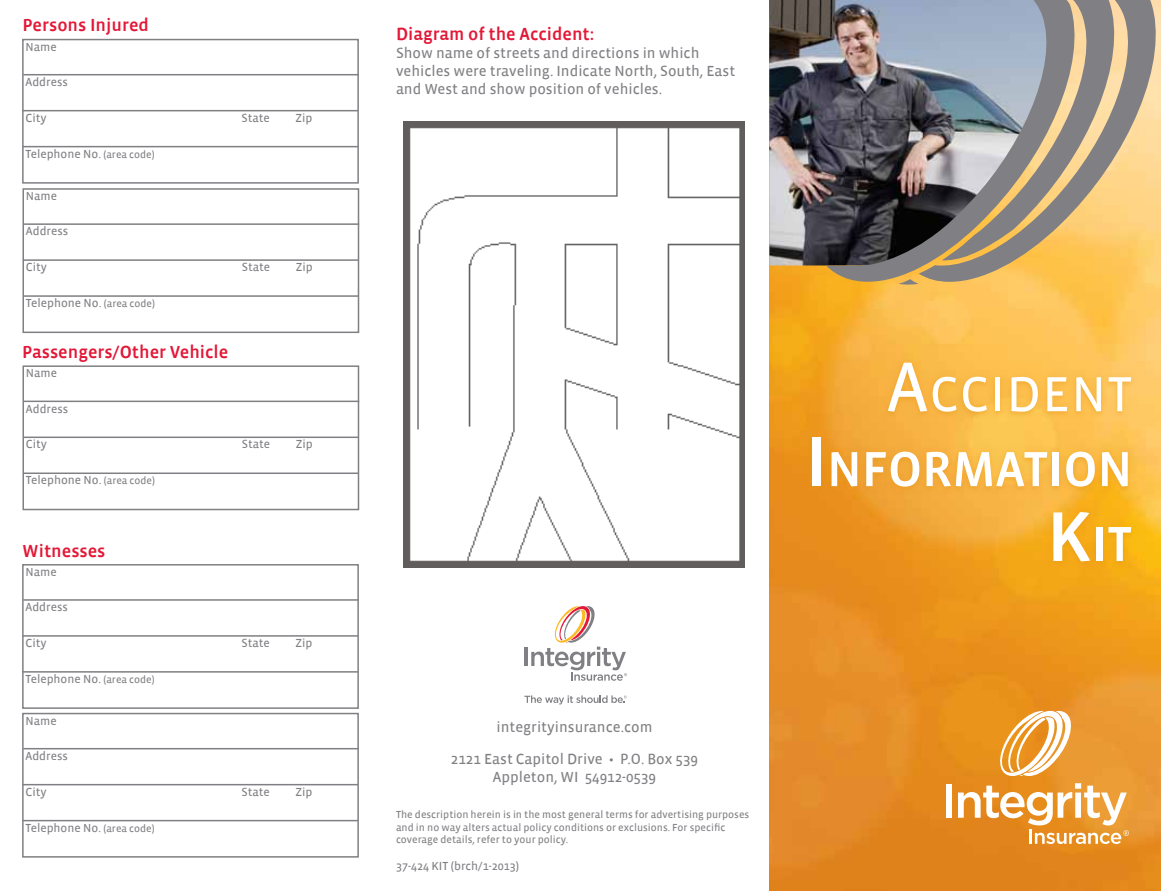
<style>
.page{position:relative;width:1161px;height:891px;background:#fff}
.page>*{position:absolute;margin:0;border:0;box-sizing:border-box;transform-origin:0 0}
.t1{font:50.4px/74.8px "Vista Sans Med";letter-spacing:-.005em;color:#fff;text-align:right}
.t2{font:50.4px "Vista Sans Reg";letter-spacing:.03em;color:#fff}
.t3{font:18px "Vista Sans Med";color:#e31837}
.t4{font:15px/18px "Vista Sans Reg";color:#807f83}
.t5{font:12px "Vista Sans Reg";color:#807f83}
.t6{font:10.5px/12.6px "Vista Sans Reg";color:#807f83}
.s1{font-size:10.5px}
.s2{font-size:72px}
</style>
<div class="page">
<img style="left:403px;top:122px;width:341px;height:446px">
<hr style="left:525px;top:647px;width:3px;height:19px;background:#807f83">
<svg style="left:524px;top:695px;width:103px;height:10px"></svg>
<svg style="left:531px;top:606px;width:96px;height:75px"></svg>
<img style="left:770px;top:266px;width:391px;height:625px">
<div style="left:946px;top:784px;width:6px;height:34px;background:#fff"></div>
<svg style="left:997px;top:711px;width:77px;height:65px"></svg>
<svg style="left:958px;top:783px;width:171px;height:61px"></svg>
<div style="left:802px;top:353px;width:338px;height:217px;background:#e89719;opacity:.35"></div>
<div style="left:22px;top:39px;width:337px;height:145px;border:2px solid #807f83"></div>
<hr style="left:23px;top:74px;width:336px;height:1px;background:#807f83">
<hr style="left:22px;top:110px;width:336px;height:1px;background:#807f83">
<hr style="left:22px;top:146px;width:336px;height:1px;background:#807f83">
<div style="left:22px;top:188px;width:337px;height:145px;border:2px solid #807f83"></div>
<hr style="left:24px;top:223px;width:335px;height:2px;background:#807f83">
<hr style="left:23px;top:259px;width:335px;height:2px;background:#807f83">
<hr style="left:23px;top:295px;width:335px;height:2px;background:#807f83">
<div style="left:22px;top:365px;width:337px;height:145px;border:2px solid #807f83"></div>
<hr style="left:24px;top:401px;width:335px;height:1px;background:#807f83">
<hr style="left:23px;top:437px;width:335px;height:1px;background:#807f83">
<hr style="left:23px;top:473px;width:335px;height:1px;background:#807f83">
<div style="left:22px;top:564px;width:337px;height:145px;border:2px solid #807f83"></div>
<hr style="left:23px;top:599px;width:336px;height:2px;background:#807f83">
<hr style="left:22px;top:635px;width:336px;height:2px;background:#807f83">
<hr style="left:22px;top:671px;width:336px;height:2px;background:#807f83">
<div style="left:22px;top:713px;width:337px;height:145px;border:2px solid #807f83"></div>
<hr style="left:23px;top:748px;width:336px;height:1px;background:#807f83">
<hr style="left:22px;top:784px;width:336px;height:1px;background:#807f83">
<hr style="left:22px;top:820px;width:336px;height:1px;background:#807f83">
<img style="left:769px;top:0;width:57px;height:266px">
<svg style="left:1088px;top:0;width:73px;height:282px;background:#ddbe84"></svg>
<img style="left:826px;top:0;width:262px;height:282px">
<svg style="left:942px;top:0;width:187px;height:261px;background:#a9a293"></svg>
<svg style="left:899px;top:279px;width:20px;height:7px"></svg>
<h2 class="t3" style="left:22px;top:16px;width:128px">Persons Injured</h2>
<p class="t5" style="left:26px;top:40px;width:33px">Name</p>
<p class="t5" style="left:26px;top:76px;width:44px">Address</p>
<p class="t5" style="left:26px;top:112px;width:23px">City</p>
<p class="t5" style="left:242px;top:112px;width:30px">State</p>
<p class="t5" style="left:296px;top:112px;width:18px">Zip</p>
<p class="t5" style="left:26px;top:148px;width:131px">Telephone No. <span class="s1">(area code)</span></p>
<p class="t5" style="left:26px;top:190px;width:33px">Name</p>
<p class="t5" style="left:26px;top:225px;width:44px">Address</p>
<p class="t5" style="left:26px;top:261px;width:23px">City</p>
<p class="t5" style="left:242px;top:261px;width:30px">State</p>
<p class="t5" style="left:296px;top:261px;width:18px">Zip</p>
<p class="t5" style="left:26px;top:297px;width:131px">Telephone No. <span class="s1">(area code)</span></p>
<h2 class="t3" style="left:22px;top:343px;width:208px">Passengers/Other Vehicle</h2>
<p class="t5" style="left:26px;top:367px;width:33px">Name</p>
<p class="t5" style="left:26px;top:402px;width:44px">Address</p>
<p class="t5" style="left:26px;top:438px;width:23px">City</p>
<p class="t5" style="left:242px;top:438px;width:30px">State</p>
<p class="t5" style="left:296px;top:438px;width:18px">Zip</p>
<p class="t5" style="left:26px;top:474px;width:131px">Telephone No. <span class="s1">(area code)</span></p>
<h2 class="t3" style="left:22px;top:542px;width:85px">Witnesses</h2>
<p class="t5" style="left:26px;top:566px;width:33px">Name</p>
<p class="t5" style="left:26px;top:601px;width:44px">Address</p>
<p class="t5" style="left:26px;top:637px;width:23px">City</p>
<p class="t5" style="left:242px;top:637px;width:30px">State</p>
<p class="t5" style="left:296px;top:637px;width:18px">Zip</p>
<p class="t5" style="left:26px;top:673px;width:131px">Telephone No. <span class="s1">(area code)</span></p>
<p class="t5" style="left:26px;top:714px;width:33px">Name</p>
<p class="t5" style="left:26px;top:750px;width:44px">Address</p>
<p class="t5" style="left:26px;top:786px;width:23px">City</p>
<p class="t5" style="left:242px;top:786px;width:30px">State</p>
<p class="t5" style="left:296px;top:786px;width:18px">Zip</p>
<p class="t5" style="left:26px;top:822px;width:131px">Telephone No. <span class="s1">(area code)</span></p>
<h2 class="t3" style="left:396px;top:25px;width:200px">Diagram of the Accident:</h2>
<p class="t4" style="left:396px;top:45px;width:341px">Show name of streets and directions in which vehicles were traveling. Indicate North, South, East and West and show position of vehicles.</p>
<h1 class="t2" style="left:887px;top:369px;width:247px"><span class="s2">A</span>CCIDENT</h1>
<h1 class="t1" style="left:805px;top:433px;width:329px"><span class="s2">I</span>NFORMATION<br><span class="s2">K</span>IT</h1>
<p class="t4" style="left:451px;top:711px;width:249px;line-height:31.8px;text-align:center">integrityinsurance.com<br>2121 East Capitol Drive • P.O. Box 539</p>
<p class="t4" style="left:493px;top:768px;width:165px">Appleton, WI 54912-0539</p>
<p class="t6" style="left:396px;top:808px;width:355px">The description herein is in the most general terms for advertising purposes and in no way alters actual policy conditions or exclusions. For specific coverage details, refer to your policy.</p>
<p class="t5" style="left:396px;top:860px;width:125px">37-424 KIT (brch/1-2013)</p>
</div>
